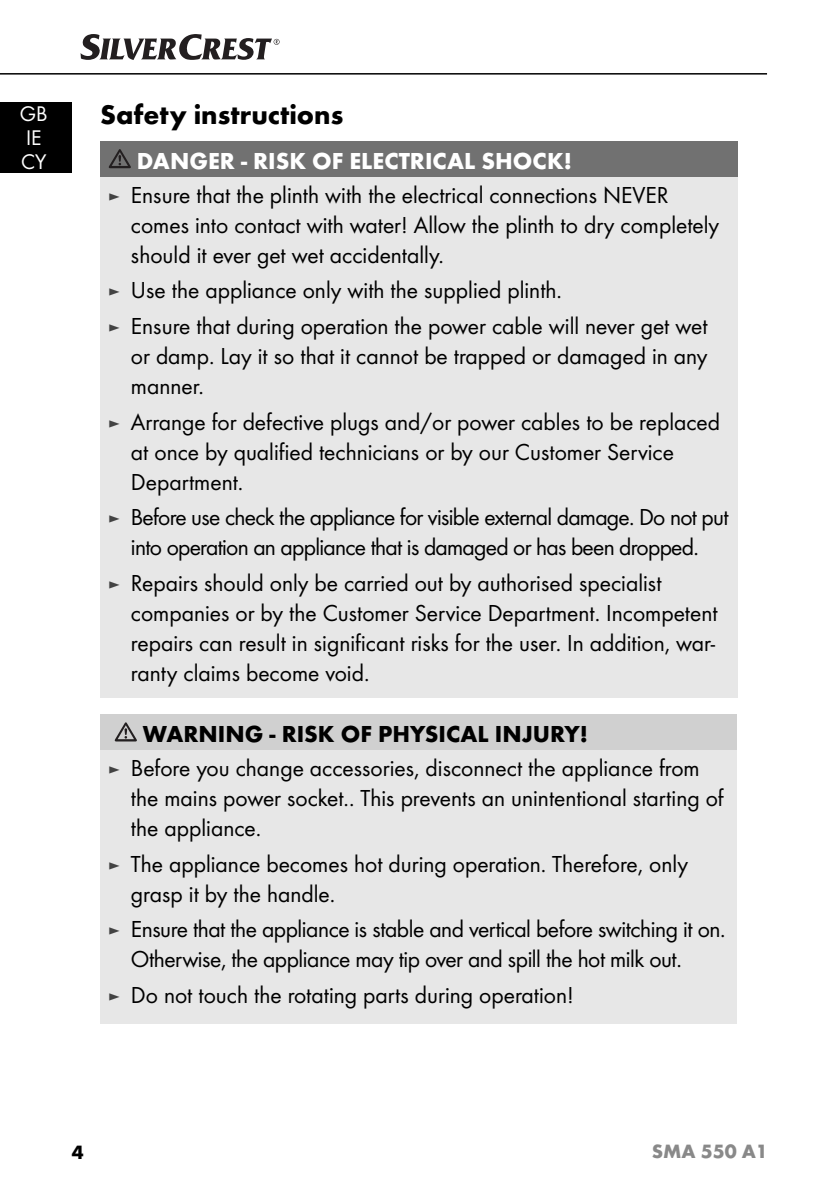
<style>
.page{position:relative;width:839px;height:1191px;background:#fff}
.page>*{position:absolute;margin:0;border:0;box-sizing:border-box;transform-origin:0 0}
.t1{font:700 28px "Futura";color:#000}
.t2{font:24px/30px "Futura Boo";color:#000}
.t3{font:24px/30px "Futura Boo";letter-spacing:-.02em;color:#000}
.t4{font:24px/30px "Futura Boo";letter-spacing:-.03em;color:#000;text-align:center}
.t5{font:700 24px "Futura";color:#fff}
.t6{font:700 24px "Futura";color:#000}
.t7{font:22px/24px "Futura Boo";color:#fff}
.t8{font:700 20px "Futura";color:#898989}
.t9{font:700 20px "Futura";color:#000}
.s1{font-size:18px;color:#434343}
</style>
<div class="page">
<hr style="left:0;top:73px;width:767px;height:2px;background:#000">
<svg style="left:81px;top:34px;width:199px;height:26px"></svg>
<div style="left:0;top:102px;width:72px;height:71px;background:#000"></div>
<div style="left:100px;top:141px;width:638px;height:36px;background:#717171"></div>
<div style="left:100px;top:177px;width:638px;height:520px;background:#e7e7e7"></div>
<svg style="left:109px;top:149px;width:22px;height:19px"></svg>
<div style="left:100px;top:714px;width:637px;height:36px;background:#d0d0d0"></div>
<div style="left:100px;top:750px;width:637px;height:273px;background:#e7e7e7"></div>
<svg style="left:115px;top:722px;width:22px;height:19px"></svg>
<p class="t7" style="left:20px;top:102px;width:29px">GB<br>IE<br>CY</p>
<p class="t1" style="left:100px;top:104px;width:245px">Safety instructions</p>
<p class="t5" style="left:137px;top:151px;width:437px">DANGER - RISK OF ELECTRICAL SHOCK!</p>
<p class="t2" style="left:131px;top:181px;width:590px;text-indent:-23px"><span class="s1">►</span> Ensure that the plinth with the electrical connections NEVER comes into contact with water! Allow the plinth to dry completely should it ever get wet accidentally.</p>
<p class="t2" style="left:108px;top:274px;width:601px;line-height:35.6px"><span class="s1">►</span> Use the appliance only with the supplied plinth.<br><span class="s1">►</span> Ensure that during operation the power cable will never get wet</p>
<p class="t2" style="left:131px;top:342px;width:578px">or damp. Lay it so that it cannot be trapped or damaged in any manner.</p>
<p class="t2" style="left:131px;top:408px;width:591px;text-indent:-23px"><span class="s1">►</span> Arrange for defective plugs and/or power cables to be replaced at once by qualified technicians or by our Customer Service<br>Department.</p>
<p class="t4" style="left:108px;top:504px;width:622px"><span class="s1">►</span> Before use check the appliance for visible external damage. Do not put into operation an appliance that is damaged or has been dropped.</p>
<p class="t2" style="left:131px;top:569px;width:588px;text-indent:-23px"><span class="s1">►</span> Repairs should only be carried out by authorised specialist companies or by the Customer Service Department. Incompetent repairs can result in significant risks for the user. In addition, war&shy;ranty claims become void.</p>
<p class="t6" style="left:143px;top:724px;width:447px">WARNING - RISK OF PHYSICAL INJURY!</p>
<p class="t2" style="left:131px;top:754px;width:594px;text-indent:-23px"><span class="s1">►</span> Before you change accessories, disconnect the appliance from the mains power socket.. This prevents an unintentional starting of the appliance.</p>
<p class="t2" style="left:131px;top:850px;width:559px;text-indent:-23px"><span class="s1">►</span> The appliance becomes hot during operation. Therefore, only grasp it by the handle.</p>
<p class="t3" style="left:131px;top:915px;width:596px;text-indent:-23px"><span class="s1">►</span> Ensure that the appliance is stable and vertical before switching it on.<br>Otherwise, the appliance may tip over and spill the hot milk out.</p>
<p class="t2" style="left:108px;top:981px;width:467px"><span class="s1">►</span> Do not touch the rotating parts during operation!</p>
<p class="t9" style="left:72px;top:1144px;width:13px">4</p>
<p class="t8" style="left:652px;top:1143px;width:118px">SMA 550 A1</p>
</div>
